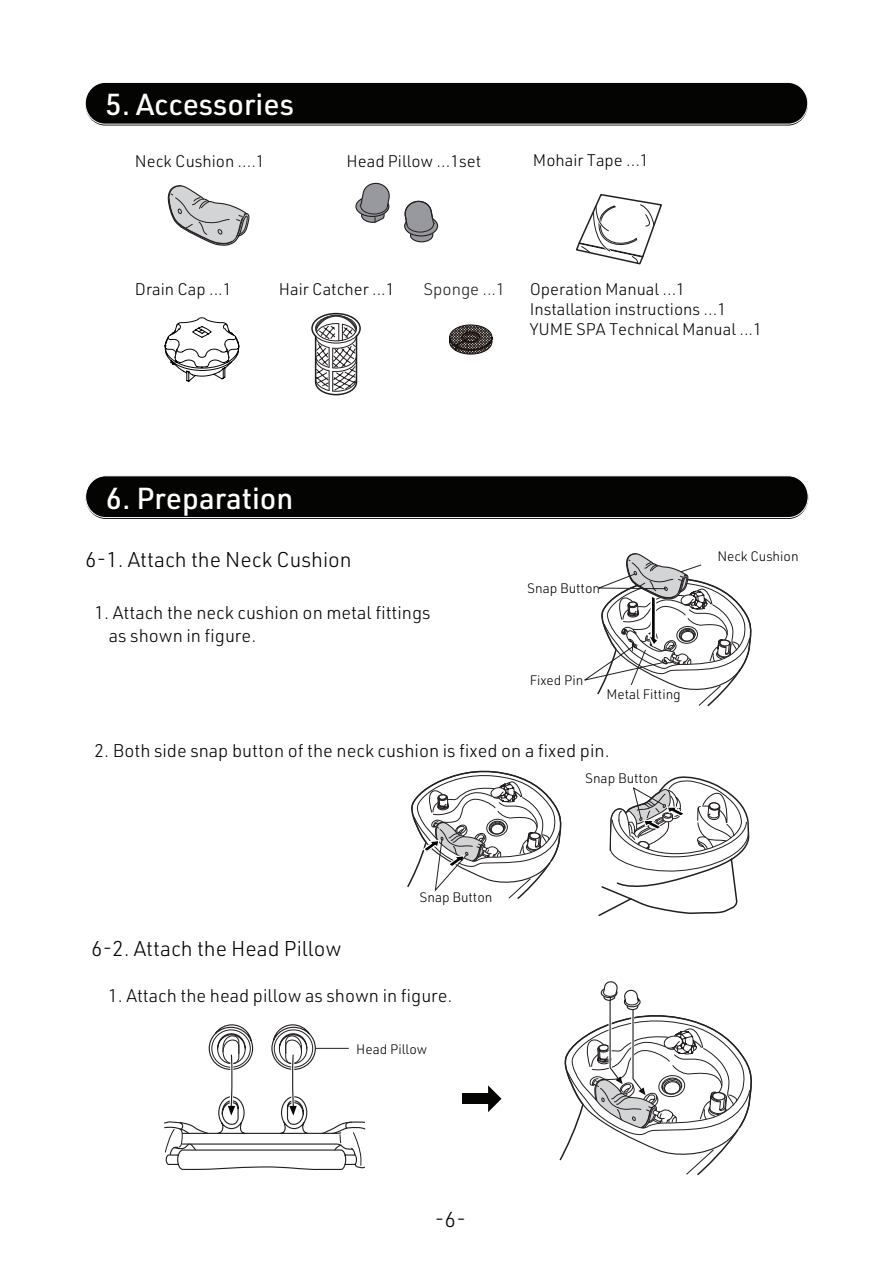
<style>
.page{position:relative;width:893px;height:1263px;background:#fff}
.page>*{position:absolute;margin:0;border:0;box-sizing:border-box;transform-origin:0 0}
.t1{font:500 29.7px "URWDIN";color:#fff}
.t2{font:300 21.3px "URWDIN";color:#030303}
.t3{font:300 21px "URWDIN";color:#030303}
.t4{font:300 18px/23.4px "URWDIN";color:#030303}
.t5{font:300 16.5px/19.8px "URWDIN";color:#030303}
.t6{font:300 16.5px "URWDIN";color:#231f20}
.t7{font:300 13.5px "URWDIN";color:#030303}
</style>
<div class="page">
<div style="left:85px;top:82px;width:723px;height:43px;background:#040403;border-radius:21px"></div>
<div style="left:85px;top:82px;width:723px;height:42px;border:1px solid #fff;border-radius:20px"></div>
<svg style="left:311px;top:313px;width:50px;height:83px"></svg>
<svg style="left:167px;top:185px;width:83px;height:61px"></svg>
<svg style="left:355px;top:183px;width:35px;height:40px"></svg>
<svg style="left:404px;top:200px;width:35px;height:43px"></svg>
<svg style="left:576px;top:194px;width:86px;height:71px"></svg>
<div style="left:86px;top:476px;width:722px;height:43px;background:#040403;border-radius:21px"></div>
<div style="left:85px;top:476px;width:723px;height:42px;border:1px solid #fff;border-radius:20px"></div>
<svg style="left:665px;top:776px;width:85px;height:138px"></svg>
<div style="left:462px;top:1093px;width:28px;height:11px;background:#040403"></div>
<svg style="left:488px;top:1085px;width:13px;height:27px"></svg>
<svg style="left:598px;top:784px;width:67px;height:132px"></svg>
<svg style="left:164px;top:1024px;width:202px;height:146px"></svg>
<svg style="left:164px;top:317px;width:76px;height:65px"></svg>
<svg style="left:449px;top:324px;width:44px;height:31px"></svg>
<svg style="left:407px;top:770px;width:155px;height:129px"></svg>
<svg style="left:584px;top:553px;width:168px;height:154px"></svg>
<svg style="left:559px;top:981px;width:193px;height:195px"></svg>
<h1 class="t1" style="left:106px;top:85px;width:190px">5. Accessories</h1>
<p class="t5" style="left:135px;top:151px;width:131px">Neck Cushion ....1</p>
<p class="t5" style="left:347px;top:151px;width:136px">Head Pillow ...1set</p>
<p class="t5" style="left:533px;top:150px;width:117px">Mohair Tape ...1</p>
<p class="t5" style="left:135px;top:279px;width:98px">Drain Cap ...1</p>
<p class="t5" style="left:279px;top:279px;width:117px">Hair Catcher ...1</p>
<p class="t6" style="left:424px;top:278px;width:83px">Sponge ...1</p>
<p class="t5" style="left:530px;top:279px;width:234px">Operation Manual ...1<br>Installation instructions ...1<br>YUME SPA Technical Manual ...1</p>
<h1 class="t1" style="left:106px;top:478px;width:189px">6. Preparation</h1>
<p class="t3" style="left:85px;top:546px;width:268px">6-1. Attach the Neck Cushion</p>
<p class="t4" style="left:109px;top:600px;width:323px;text-indent:-14px">1. Attach the neck cushion on metal fittings as shown in figure.</p>
<p class="t7" style="left:527px;top:580px;width:74px">Snap Button</p>
<p class="t7" style="left:530px;top:671px;width:55px">Fixed Pin</p>
<p class="t7" style="left:606px;top:686px;width:76px">Metal Fitting</p>
<p class="t7" style="left:717px;top:547px;width:83px">Neck Cushion</p>
<p class="t4" style="left:95px;top:738px;width:517px">2. Both side snap button of the neck cushion is fixed on a fixed pin.</p>
<p class="t7" style="left:420px;top:888px;width:74px">Snap Button</p>
<p class="t3" style="left:91px;top:934px;width:252px">6-2. Attach the Head Pillow</p>
<p class="t4" style="left:108px;top:983px;width:346px">1. Attach the head pillow as shown in figure.</p>
<p class="t7" style="left:356px;top:1041px;width:72px">Head Pillow</p>
<p class="t2" style="left:434px;top:1205px;width:33px">-6-</p>
<p class="t7" style="left:585px;top:770px;width:74px">Snap Button</p>
</div>
